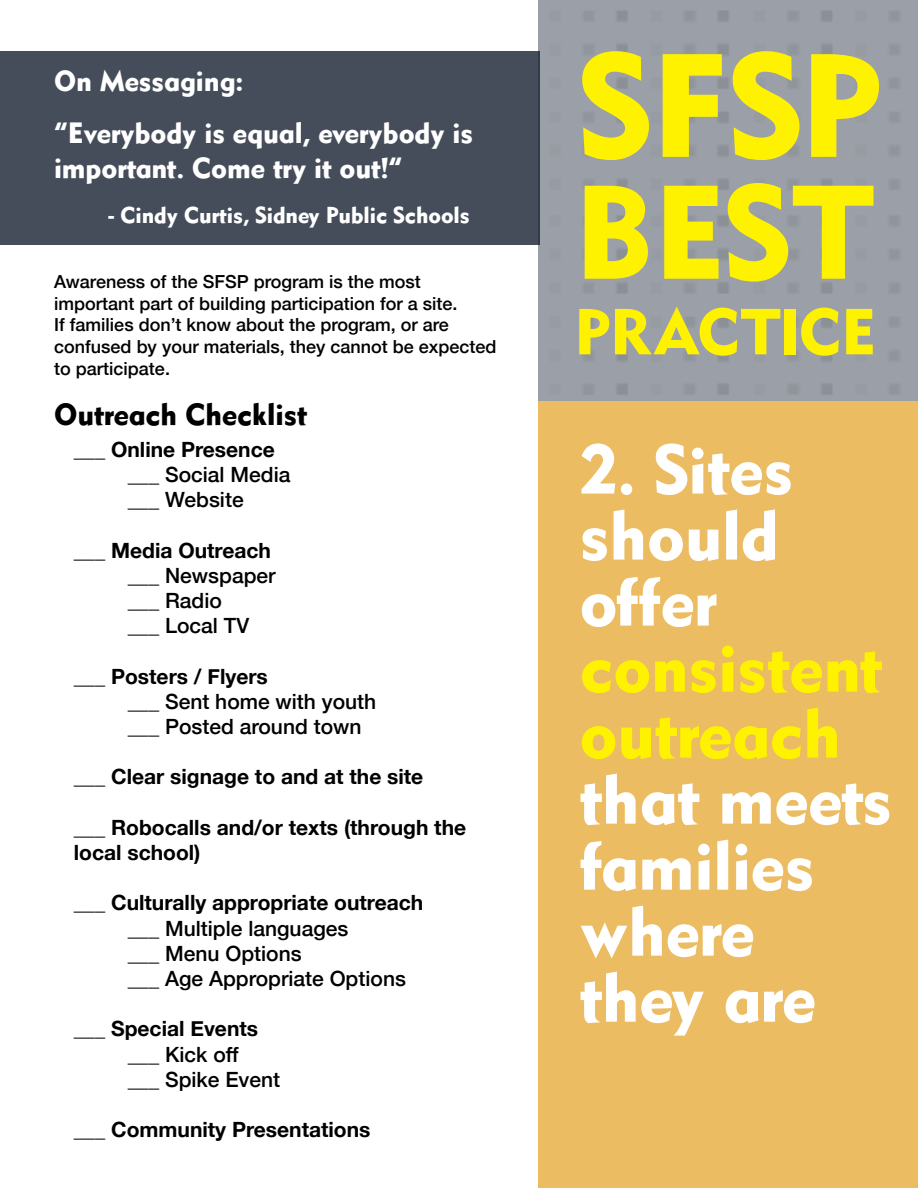
<style>
.page{position:relative;width:918px;height:1188px;background:#fff}
.page>*{position:absolute;margin:0;border:0;box-sizing:border-box;transform-origin:0 0}
.t1{font:142.5px "Cg Gothic No 3";color:#fff200}
.t2{font:129px "Cg Gothic No 3";color:#fff200}
.t3{font:67.5px/66px "Cg Gothic No 3";color:#fff}
.t4{font:67.5px/66px "Cg Gothic No 3";color:#fff200}
.t5{font:63px "Cg Gothic No 3";color:#fff200}
.t6{font:30px "Cg Gothic No 3";color:#000}
.t7{font:28.5px/52.2px "Cg Gothic No 3";color:#fff}
.t8{font:22.5px "Cg Gothic No 3";color:#fff}
.t9{font:700 21px/25.2px "Helvetica Neue";color:#000}
.t10{font:500 21px/25.2px "Helvetica Neue";color:#000}
.t11{font:500 18px/21.6px "Helvetica Neue";color:#000}
</style>
<div class="page">
<div style="left:538px;top:0;width:380px;height:402px;background:#9b9fa7"></div>
<div style="left:538px;top:402px;width:380px;height:786px;background:#ecbc62"></div>
<div style="left:0;top:51px;width:539px;height:194px;background:#454d5b"></div>
<h3 class="t7" style="left:54px;top:55px;width:421px">On Messaging:<br>“Everybody is equal, everybody is</h3>
<h3 class="t7" style="left:54px;top:141px;width:350px">important. Come try it out!”</h3>
<p class="t8" style="left:108px;top:201px;width:363px">- Cindy Curtis, Sidney Public Schools</p>
<p class="t11" style="left:54px;top:269px;width:444px">Awareness of the SFSP program is the most important part of building participation for a site.<br>If families don’t know about the program, or are confused by your materials, they cannot be expected to participate.</p>
<h3 class="t6" style="left:54px;top:396px;width:254px">Outreach Checklist</h3>
<p class="t9" style="left:74px;top:437px;width:203px">___ Online Presence</p>
<p class="t10" style="left:128px;top:460px;width:164px">___ Social Media ___ Website</p>
<p class="t9" style="left:74px;top:538px;width:199px">___ Media Outreach</p>
<p class="t10" style="left:128px;top:561px;width:149px">___ Newspaper ___ Radio<br>___ Local TV</p>
<p class="t9" style="left:74px;top:664px;width:196px">___ Posters / Flyers</p>
<p class="t10" style="left:128px;top:687px;width:250px">___ Sent home with youth ___ Posted around town</p>
<p class="t9" style="left:74px;top:765px;width:351px">___ Clear signage to and at the site</p>
<p class="t9" style="left:74px;top:815px;width:394px">___ Robocalls and/or texts (through the local school)</p>
<p class="t9" style="left:74px;top:891px;width:351px">___ Culturally appropriate outreach</p>
<p class="t10" style="left:128px;top:914px;width:280px">___ Multiple languages<br>___ Menu Options<br>___ Age Appropriate Options</p>
<p class="t9" style="left:74px;top:1017px;width:186px">___ Special Events</p>
<p class="t10" style="left:128px;top:1040px;width:154px">___ Kick off<br>___ Spike Event</p>
<p class="t9" style="left:74px;top:1118px;width:298px">___ Community Presentations</p>
<h1 class="t1" style="left:580px;top:20px;width:302px">SFSP</h1>
<h2 class="t2" style="left:575px;top:154px;width:303px">BEST</h2>
<h3 class="t5" style="left:575px;top:294px;width:303px">PRACTICE</h3>
<h3 class="t3" style="left:580px;top:436px;width:215px">2. Sites should offer</h3>
<h3 class="t4" style="left:580px;top:635px;width:304px">consistent outreach</h3>
<h3 class="t3" style="left:580px;top:767px;width:314px">that meets families where they are</h3>
</div>
